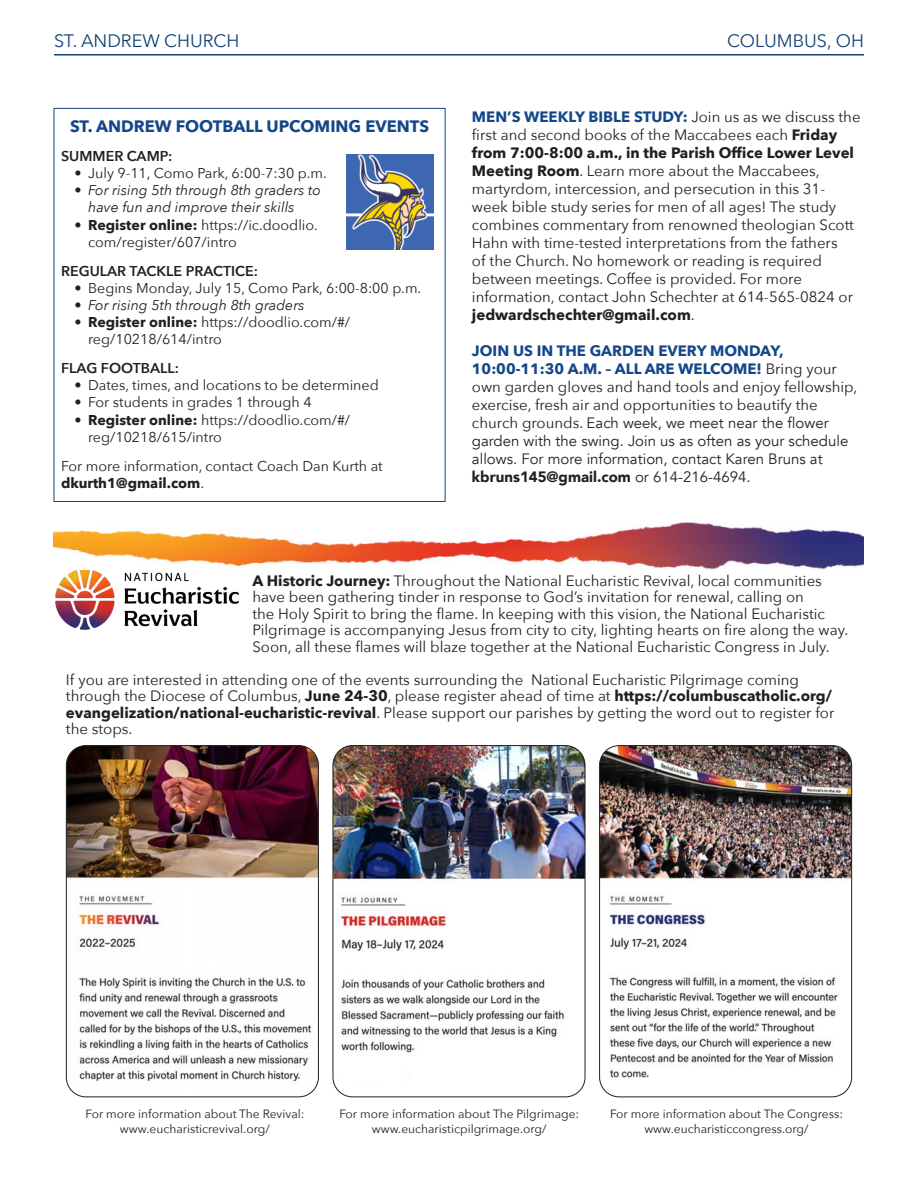
<style>
.page{position:relative;width:918px;height:1188px;background:#fff}
.page>*{position:absolute;margin:0;border:0;box-sizing:border-box;transform-origin:0 0}
.t1{font:18px "Avenir Next";color:#144274}
.t2{font:700 16.5px "Avenir Next";color:#144789}
.t3{font:15px/18px "Avenir Next";color:#231f20}
.t4{font:15px/18px "Avenir";color:#231f20}
.t5{font:700 15px "Avenir Next";color:#144789}
.t6{font:14.25px/17.1px "Avenir Next";color:#231f20}
.t7{font:italic 14.25px/17.1px "Avenir Next";color:#231f20}
.t8{font:600 14.25px "Avenir Next";color:#231f20}
.t9{font:12px "Avenir Next";color:#231f20}
.s1{font-weight:700}
.s2{font-weight:700;color:#144789}
.s3{font-family:"Avenir Next";font-weight:700;color:#144789}
.s4{font-family:"Avenir Next"}
.s5{font-weight:900}
</style>
<div class="page">
<hr style="left:54px;top:54px;width:810px;height:2px;background:#144274">
<img style="left:54px;top:522px;width:810px;height:49px">
<img style="left:333px;top:746px;width:252px;height:351px">
<div style="left:333px;top:745px;width:252px;height:352px;border:1px solid #231f20;border-radius:20px"></div>
<img style="left:66px;top:746px;width:252px;height:351px">
<div style="left:66px;top:745px;width:253px;height:352px;border:1px solid #231f20;border-radius:20px"></div>
<img style="left:600px;top:746px;width:252px;height:351px">
<div style="left:599px;top:745px;width:253px;height:352px;border:1px solid #231f20;border-radius:20px"></div>
<div style="left:338px;top:1069px;width:69px;height:15px;background:#fff"></div>
<img style="left:56px;top:571px;width:183px;height:58px">
<div style="left:54px;top:108px;width:392px;height:394px;border:1px solid #144789"></div>
<img style="left:346px;top:155px;width:87px;height:94px">
<p class="t1" style="left:54px;top:25px;width:187px">ST. ANDREW CHURCH</p>
<p class="t1" style="left:727px;top:26px;width:138px">COLUMBUS, OH</p>
<p class="t2" style="left:70px;top:112px;width:361px">ST. ANDREW FOOTBALL UPCOMING EVENTS</p>
<p class="t8" style="left:61px;top:144px;width:113px">SUMMER CAMP:</p>
<p class="t6" style="left:75px;top:164px;width:254px">• July 9-11, Como Park, 6:00-7:30 p.m.</p>
<p class="t7" style="left:88px;top:181px;width:234px;text-indent:-14px">• For rising 5th through 8th graders to have fun and improve their skills</p>
<p class="t6" style="left:88px;top:215px;width:231px;text-indent:-14px"><span class="s1">• Register online:</span> https://ic.doodlio. com/register/607/intro</p>
<p class="t8" style="left:61px;top:259px;width:198px">REGULAR TACKLE PRACTICE:</p>
<p class="t6" style="left:75px;top:279px;width:348px">• Begins Monday, July 15, Como Park, 6:00-8:00 p.m.</p>
<p class="t7" style="left:75px;top:296px;width:232px">• For rising 5th through 8th graders</p>
<p class="t6" style="left:88px;top:313px;width:264px;text-indent:-14px"><span class="s1">• Register online:</span> https://doodlio.com/#/ reg/10218/614/intro</p>
<p class="t8" style="left:61px;top:356px;width:119px">FLAG FOOTBALL:</p>
<p class="t6" style="left:75px;top:376px;width:306px">• Dates, times, and locations to be determined</p>
<p class="t6" style="left:75px;top:393px;width:239px">• For students in grades 1 through 4</p>
<p class="t6" style="left:88px;top:410px;width:264px;text-indent:-14px"><span class="s1">• Register online:</span> https://doodlio.com/#/ reg/10218/615/intro</p>
<p class="t6" style="left:61px;top:457px;width:323px">For more information, contact Coach Dan Kurth at <span class="s1">dkurth1@gmail.com</span>.</p>
<p class="t3" style="left:472px;top:107px;width:390px"><span class="s2">MEN’S WEEKLY BIBLE STUDY:</span> Join us as we discuss the first and second books of the Maccabees each <span class="s1">Friday from 7:00-8:00 a.m., in the Parish Office Lower Level Meeting Room</span>. Learn more about the Maccabees, martyrdom, intercession, and persecution in this 31- week bible study series for men of all ages! The study combines commentary from renowned theologian Scott Hahn with time-tested interpretations from the fathers<br>of the Church. No homework or reading is required between meetings. Coffee is provided. For more information, contact John Schechter at 614-565-0824 or <span class="s1">jedwardschechter@gmail.com</span>.</p>
<p class="t5" style="left:472px;top:338px;width:313px">JOIN US IN THE GARDEN EVERY MONDAY,</p>
<p class="t4" style="left:472px;top:360px;width:387px"><span class="s3">10:00-11:30 A.M. – ALL ARE WELCOME!</span> <span class="s4">Bring your own garden gloves and hand tools and enjoy fellowship, exercise, fresh air and opportunities to beautify the church grounds.</span> Each week, we meet near the flower garden with the swing. Join us as often as your schedule allows. For more information, contact Karen Bruns at <span class="s5">kbruns145@gmail.com</span> or 614-216-4694.</p>
<p class="t3" style="left:252px;top:572px;width:598px;line-height:16.5px"><span class="s1">A Historic Journey:</span> Throughout the National Eucharistic Revival, local communities have been gathering tinder in response to God’s invitation for renewal, calling on<br>the Holy Spirit to bring the flame. In keeping with this vision, the National Eucharistic Pilgrimage is accompanying Jesus from city to city, lighting hearts on fire along the way.<br>Soon, all these flames will blaze together at the National Eucharistic Congress in July.</p>
<p class="t3" style="left:66px;top:671px;width:770px;line-height:16.5px">If you are interested in attending one of the events surrounding the National Eucharistic Pilgrimage coming through the Diocese of Columbus, <span class="s1">June 24-30</span>, please register ahead of time at <span class="s1">https://columbuscatholic.org/ evangelization/national-eucharistic-revival</span>. Please support our parishes by getting the word out to register for the stops.</p>
<p class="t9" style="left:86px;top:1104px;width:220px">For more information about The Revival:</p>
<p class="t9" style="left:120px;top:1119px;width:151px">www.eucharisticrevival.org/</p>
<p class="t9" style="left:339px;top:1104px;width:241px">For more information about The Pilgrimage:</p>
<p class="t9" style="left:372px;top:1119px;width:176px">www.eucharisticpilgrimage.org/</p>
<p class="t9" style="left:610px;top:1104px;width:234px">For more information about The Congress:</p>
<p class="t9" style="left:644px;top:1119px;width:166px">www.eucharisticcongress.org/</p>
</div>
